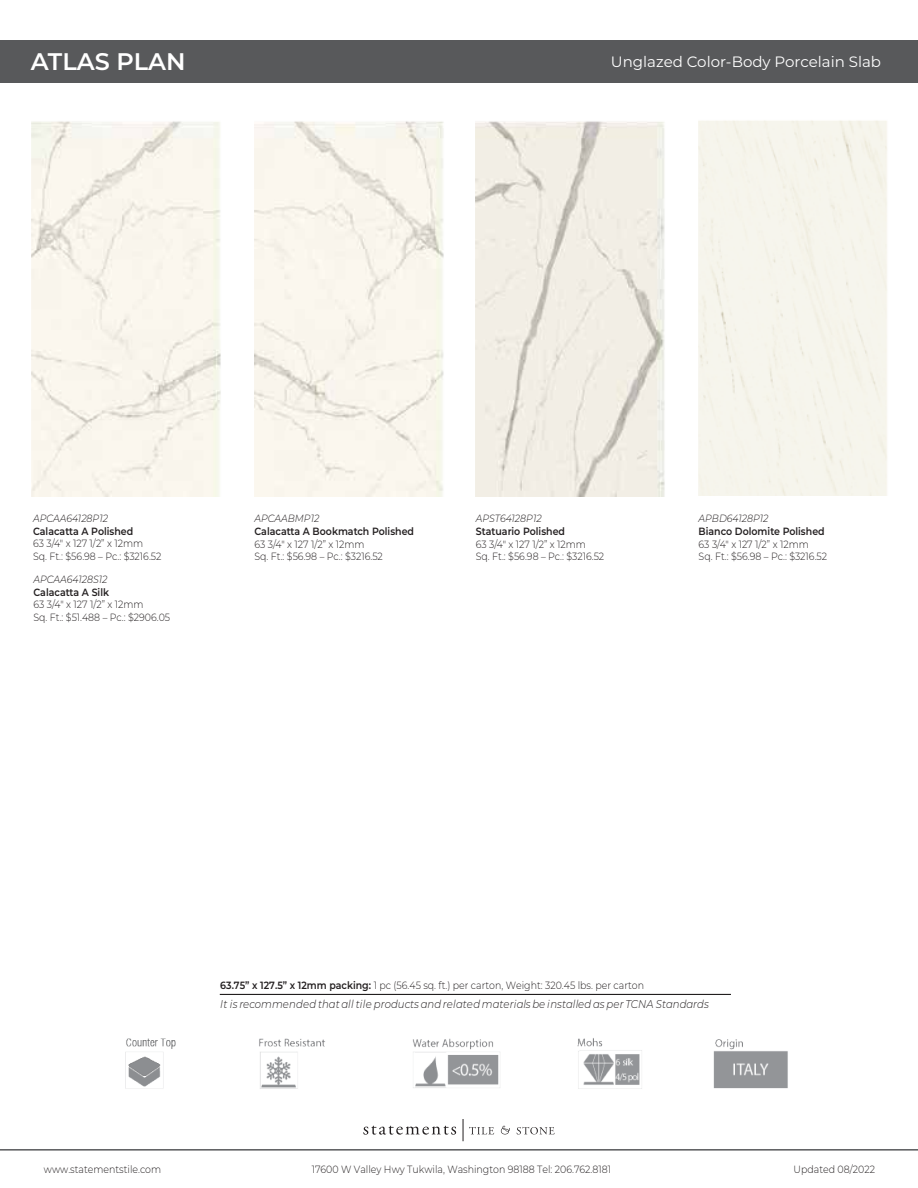
<style>
.page{position:relative;width:918px;height:1188px;background:#fff}
.page>*{position:absolute;margin:0;border:0;box-sizing:border-box;transform-origin:0 0}
.t1{font:600 24px "Montserrat";color:#fff}
.t2{font:15px "Montserrat";color:#fff}
.t3{font:italic 300 11.25px "Montserrat";letter-spacing:.005em;color:#231f20;scale:.9 1}
.t4{font:300 10.5px/12.6px "Montserrat";color:#231f20;scale:.9 1}
.t5{font:600 10.5px "Montserrat";color:#231f20;scale:.9 1}
.t6{font:italic 300 10.5px "Montserrat";color:#231f20;scale:.9 1}
.s1{font-weight:600}
</style>
<div class="page">
<div style="left:0;top:40px;width:918px;height:43px;background:#58595b"></div>
<hr style="left:0;top:1149px;width:918px;height:2px;background:#58595b">
<svg style="left:363px;top:1126px;width:93px;height:9px"></svg>
<svg style="left:501px;top:1126px;width:9px;height:8px"></svg>
<svg style="left:517px;top:1127px;width:38px;height:7px"></svg>
<svg style="left:463px;top:1119px;width:31px;height:22px"></svg>
<hr style="left:220px;top:994px;width:511px;height:1px;background:#221f1f">
<div style="left:699px;top:120px;width:188px;height:376px;background:#f6f5ec"></div>
<img style="left:254px;top:121px;width:190px;height:375px">
<img style="left:32px;top:121px;width:189px;height:375px">
<img style="left:476px;top:121px;width:189px;height:375px">
<img style="left:125px;top:1038px;width:663px;height:51px">
<h1 class="t1" style="left:31px;top:44px;width:156px">ATLAS PLAN</h1>
<h2 class="t2" style="left:611px;top:51px;width:272px">Unglazed Color-Body Porcelain Slab</h2>
<p class="t6" style="left:33px;top:511px;width:85px">APCAA64128P12</p>
<p class="t5" style="left:33px;top:524px;width:113px">Calacatta A Polished</p>
<p class="t4" style="left:33px;top:537px;width:144px">63 3/4" x 127 1/2” x 12mm<br>Sq. Ft.: $56.98 – Pc.: $3216.52</p>
<p class="t6" style="left:33px;top:572px;width:84px">APCAA64128S12</p>
<p class="t5" style="left:33px;top:584px;width:86px">Calacatta A Silk</p>
<p class="t4" style="left:33px;top:598px;width:153px">63 3/4" x 127 1/2” x 12mm<br>Sq. Ft.: $51.488 – Pc.: $2906.05</p>
<p class="t6" style="left:254px;top:511px;width:74px">APCAABMP12</p>
<p class="t5" style="left:254px;top:524px;width:179px">Calacatta A Bookmatch Polished</p>
<p class="t4" style="left:254px;top:537px;width:144px">63 3/4" x 127 1/2” x 12mm<br>Sq. Ft.: $56.98 – Pc.: $3216.52</p>
<p class="t6" style="left:476px;top:511px;width:75px">APST64128P12</p>
<p class="t5" style="left:476px;top:524px;width:101px">Statuario Polished</p>
<p class="t4" style="left:476px;top:537px;width:144px">63 3/4" x 127 1/2” x 12mm<br>Sq. Ft.: $56.98 – Pc.: $3216.52</p>
<p class="t6" style="left:699px;top:512px;width:79px">APBD64128P12</p>
<p class="t5" style="left:699px;top:524px;width:142px">Bianco Dolomite Polished</p>
<p class="t4" style="left:699px;top:537px;width:144px">63 3/4" x 127 1/2” x 12mm<br>Sq. Ft.: $56.98 – Pc.: $3216.52</p>
<p class="t4" style="left:220px;top:979px;width:472px"><span class="s1">63.75” x 127.5” x 12mm packing:</span> 1 pc (56.45 sq. ft.) per carton, Weight: 320.45 lbs. per carton</p>
<p class="t3" style="left:220px;top:996px;width:544px">It is recommended that all tile products and related materials be installed as per TCNA Standards</p>
<p class="t4" style="left:44px;top:1162px;width:132px">www.statementstile.com</p>
<p class="t4" style="left:312px;top:1163px;width:334px">17600 W Valley Hwy Tukwila, Washington 98188 Tel: 206.762.8181</p>
<p class="t4" style="left:794px;top:1162px;width:92px">Updated 08/2022</p>
</div>
